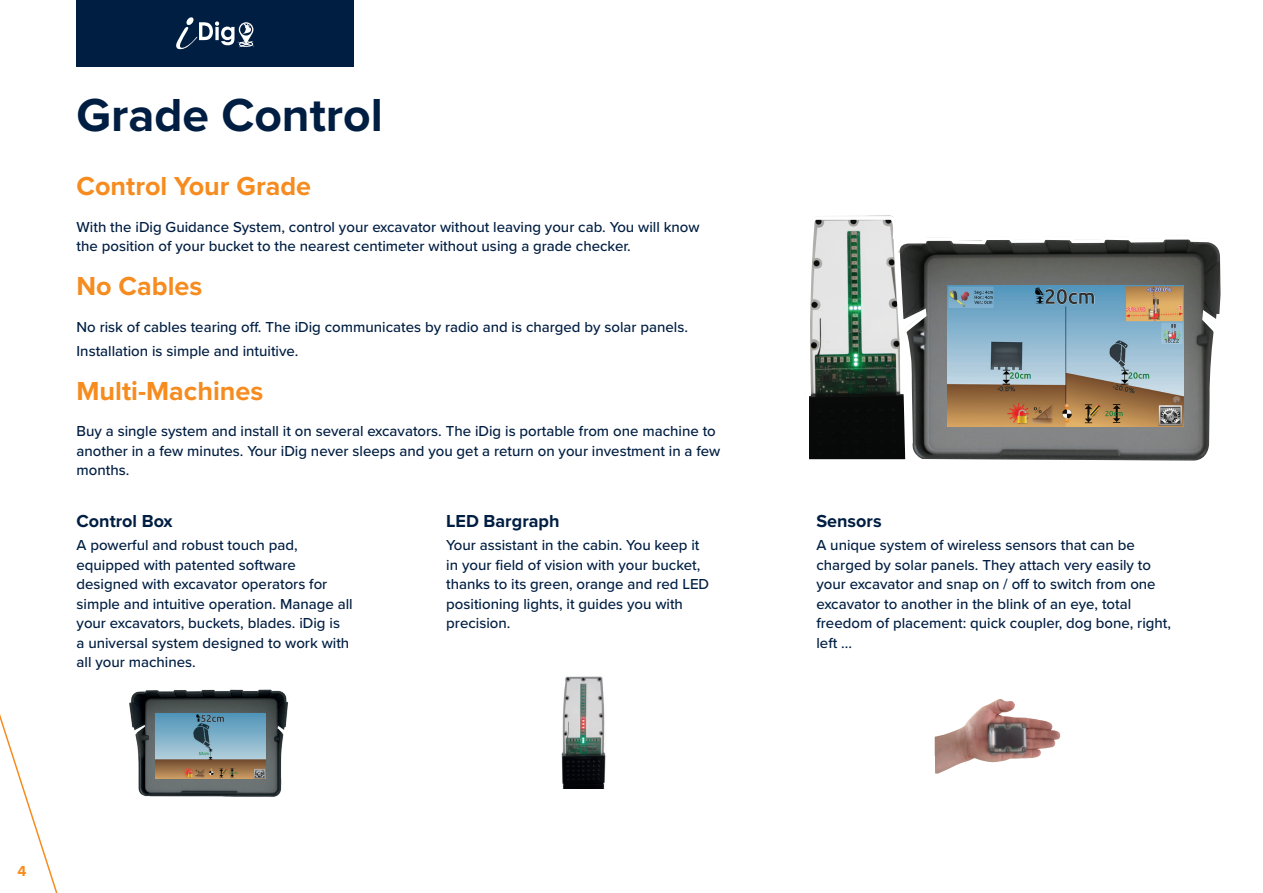
<style>
.page{position:relative;width:1263px;height:893px;background:#fff}
.page>*{position:absolute;margin:0;border:0;box-sizing:border-box;transform-origin:0 0}
.t1{font:700 48px "Proxima Nova";color:#001e42}
.t2{font:700 27px "Proxima Nova";color:#f68c1f}
.t3{font:700 18px "Proxima Nova";color:#001e42}
.t4{font:500 15px/19.5px "Proxima Nova";color:#001e42}
.t5{font:700 15px "Proxima Nova";color:#f68c1f}
</style>
<div class="page">
<svg style="left:911px;top:239px;width:310px;height:222px"></svg>
<svg style="left:809px;top:215px;width:102px;height:245px"></svg>
<img style="left:947px;top:285px;width:236px;height:142px">
<img style="left:935px;top:699px;width:125px;height:75px">
<img style="left:561px;top:676px;width:45px;height:112px">
<img style="left:129px;top:689px;width:159px;height:108px">
<img style="left:155px;top:713px;width:111px;height:66px">
<div style="left:77px;top:0;width:277px;height:67px;background:#001e42"></div>
<svg style="left:176px;top:17px;width:78px;height:32px"></svg>
<svg style="left:0;top:714px;width:58px;height:179px"></svg>
<h1 class="t1" style="left:77px;top:80px;width:308px">Grade Control</h1>
<h2 class="t2" style="left:77px;top:166px;width:236px">Control Your Grade</h2>
<p class="t4" style="left:77px;top:217px;width:625px">With the iDig Guidance System, control your excavator without leaving your cab. You will know the position of your bucket to the nearest centimeter without using a grade checker.</p>
<h2 class="t2" style="left:77px;top:266px;width:127px">No Cables</h2>
<p class="t4" style="left:77px;top:314px;width:613px;line-height:24px">No risk of cables tearing off. The iDig communicates by radio and is charged by solar panels.<br>Installation is simple and intuitive.</p>
<h2 class="t2" style="left:77px;top:371px;width:188px">Multi-Machines</h2>
<p class="t4" style="left:77px;top:421px;width:645px">Buy a single system and install it on several excavators. The iDig is portable from one machine to another in a few minutes. Your iDig never sleeps and you get a return on your investment in a few months.</p>
<p class="t3" style="left:77px;top:507px;width:98px">Control Box</p>
<p class="t4" style="left:77px;top:535px;width:278px">A powerful and robust touch pad, equipped with patented software designed with excavator operators for simple and intuitive operation. Manage all your excavators, buckets, blades. iDig is<br>a universal system designed to work with all your machines.</p>
<p class="t3" style="left:446px;top:507px;width:115px">LED Bargraph</p>
<p class="t4" style="left:446px;top:535px;width:264px">Your assistant in the cabin. You keep it in your field of vision with your bucket, thanks to its green, orange and red LED positioning lights, it guides you with precision.</p>
<p class="t5" style="left:17px;top:860px;width:10px">4</p>
<p class="t3" style="left:816px;top:507px;width:67px">Sensors</p>
<p class="t4" style="left:816px;top:535px;width:356px">A unique system of wireless sensors that can be charged by solar panels. They attach very easily to your excavator and snap on / off to switch from one excavator to another in the blink of an eye, total freedom of placement: quick coupler, dog bone, right, left ...</p>
</div>
